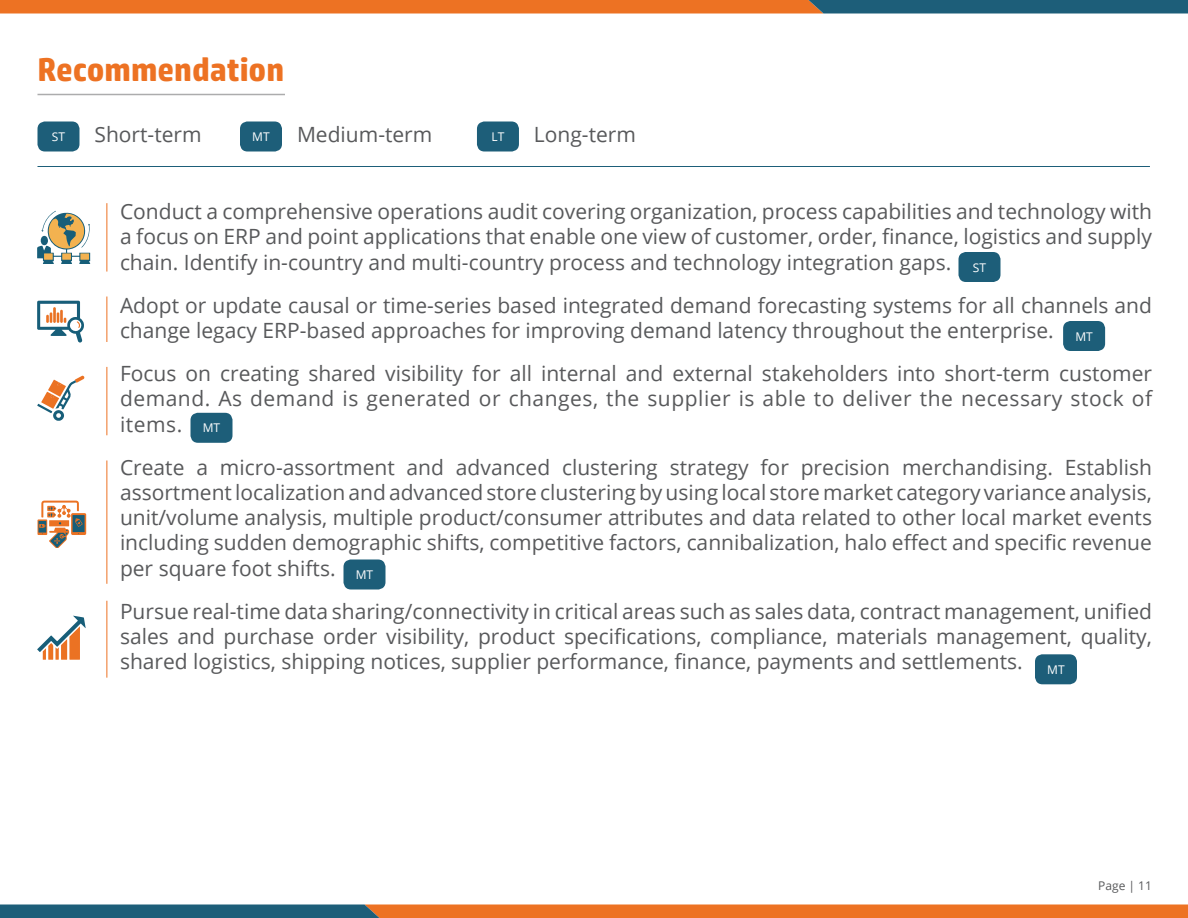
<style>
.page{position:relative;width:1188px;height:918px;background:#fff}
.page>*{position:absolute;margin:0;border:0;box-sizing:border-box;transform-origin:0 0}
.Heading{font:700 33px "HP Simplified W02";color:#ed7223}
.Page{font:21px/25.2px "Open Sans";color:#58595b;text-align:justify}
.Page-2{font:12px "Open Sans";color:#fff}
.t1{font:12px "Open Sans";color:#58595b}
</style>
<div class="page">
<svg style="left:0;top:0;width:1188px;height:14px;background:#af7144"></svg>
<svg style="left:0;top:904px;width:1188px;height:14px;background:#ae7044"></svg>
<svg style="left:37px;top:211px;width:53px;height:53px"></svg>
<svg style="left:37px;top:301px;width:47px;height:42px"></svg>
<svg style="left:37px;top:376px;width:47px;height:45px"></svg>
<svg style="left:38px;top:501px;width:48px;height:47px"></svg>
<svg style="left:37px;top:616px;width:49px;height:44px"></svg>
<div style="left:958px;top:252px;width:42px;height:30px;background:#1d5e79;border-radius:8px"></div>
<div style="left:1063px;top:321px;width:42px;height:30px;background:#1d5e79;border-radius:8px"></div>
<div style="left:190px;top:413px;width:42px;height:30px;background:#1d5e79;border-radius:8px"></div>
<div style="left:344px;top:560px;width:42px;height:30px;background:#1d5e79;border-radius:8px"></div>
<div style="left:1035px;top:654px;width:42px;height:30px;background:#1d5e79;border-radius:8px"></div>
<div style="left:38px;top:122px;width:42px;height:30px;background:#1d5e79;border-radius:8px"></div>
<div style="left:240px;top:122px;width:42px;height:30px;background:#1d5e79;border-radius:8px"></div>
<div style="left:477px;top:122px;width:42px;height:30px;background:#1d5e79;border-radius:8px"></div>
<hr style="left:38px;top:166px;width:1112px;height:1px;background:#1d5e79">
<hr style="left:38px;top:94px;width:247px;height:1px;background:#acacad">
<hr style="left:106px;top:203px;width:1px;height:69px;background:#ed7223">
<hr style="left:106px;top:367px;width:1px;height:68px;background:#ed7223">
<hr style="left:106px;top:460px;width:1px;height:124px;background:#ed7223">
<hr style="left:106px;top:601px;width:1px;height:77px;background:#ed7223">
<hr style="left:106px;top:297px;width:1px;height:45px;background:#ed7223">
<p class="Heading" style="left:38px;top:48px;width:248px">Recommendation</p>
<p class="Page-2" style="left:52px;top:129px;width:15px">ST</p>
<p class="Page" style="left:94px;top:121px;width:109px">Short-term</p>
<p class="Page-2" style="left:252px;top:129px;width:19px">MT</p>
<p class="Page" style="left:297px;top:121px;width:137px">Medium-term</p>
<p class="Page-2" style="left:492px;top:129px;width:14px">LT</p>
<p class="Page" style="left:534px;top:121px;width:104px">Long-term</p>
<p class="Page" style="left:120px;top:198px;width:1034px">Conduct a comprehensive operations audit covering organization, process capabilities and technology with a focus on ERP and point applications that enable one view of customer, order, finance, logistics and supply chain. Identify in-country and multi-country process and technology integration gaps.</p>
<p class="Page" style="left:120px;top:292px;width:1034px">Adopt or update causal or time-series based integrated demand forecasting systems for all channels and change legacy ERP-based approaches for improving demand latency throughout the enterprise.</p>
<p class="Page" style="left:120px;top:360px;width:1034px">Focus on creating shared visibility for all internal and external stakeholders into short-term customer demand. As demand is generated or changes, the supplier is able to deliver the necessary stock of items.</p>
<p class="Page" style="left:120px;top:454px;width:1034px">Create a micro-assortment and advanced clustering strategy for precision merchandising. Establish assortment localization and advanced store clustering by using local store market category variance analysis, unit/volume analysis, multiple product/consumer attributes and data related to other local market events including sudden demographic shifts, competitive factors, cannibalization, halo effect and specific revenue per square foot shifts.</p>
<p class="Page" style="left:120px;top:598px;width:1034px">Pursue real-time data sharing/connectivity in critical areas such as sales data, contract management, unified sales and purchase order visibility, product specifications, compliance, materials management, quality, shared logistics, shipping notices, supplier performance, finance, payments and settlements.</p>
<p class="Page-2" style="left:973px;top:259px;width:15px">ST</p>
<p class="Page-2" style="left:1075px;top:328px;width:19px">MT</p>
<p class="Page-2" style="left:203px;top:420px;width:19px">MT</p>
<p class="Page-2" style="left:356px;top:567px;width:19px">MT</p>
<p class="Page-2" style="left:1047px;top:661px;width:19px">MT</p>
<p class="t1" style="left:1098px;top:878px;width:55px">Page | 11</p>
</div>
